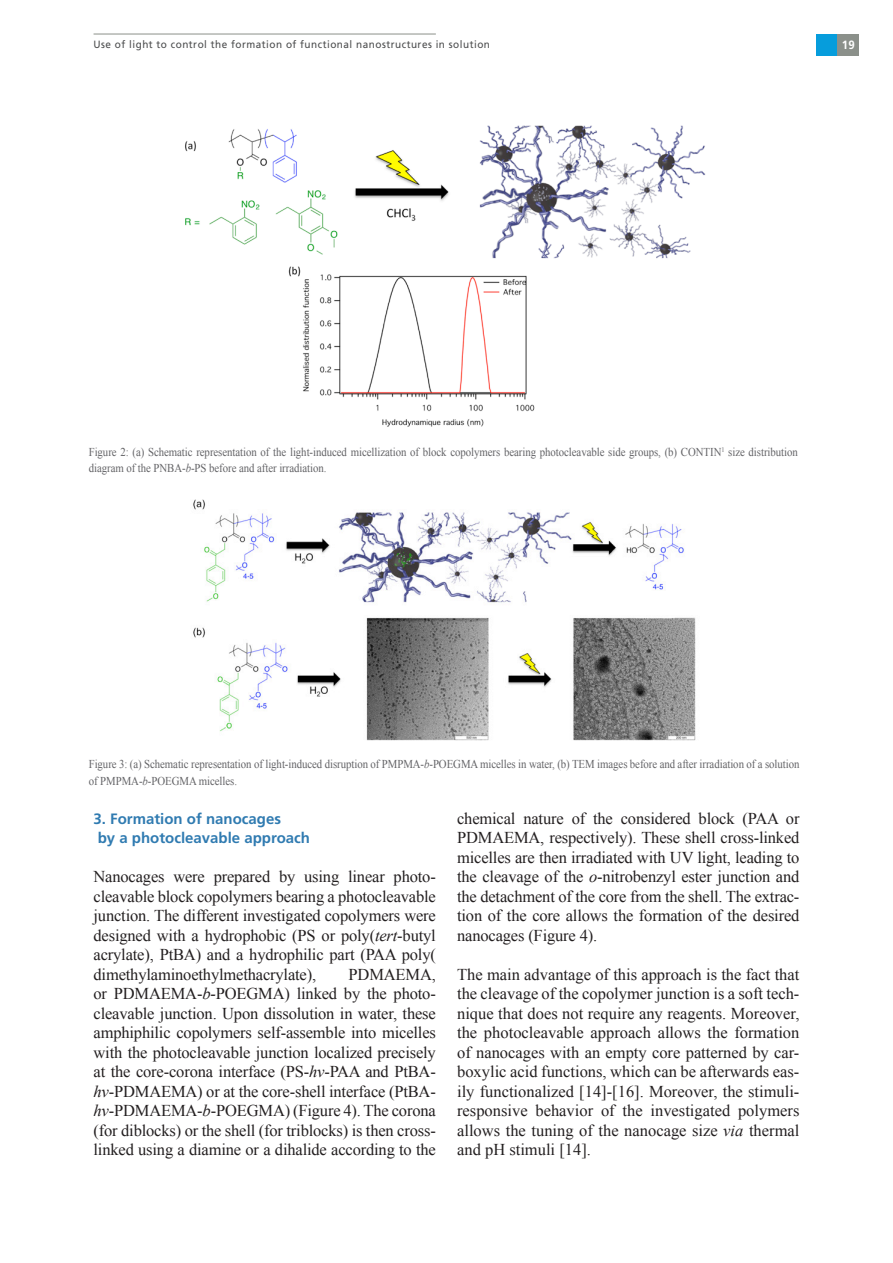
<style>
.page{position:relative;width:893px;height:1263px;background:#fff}
.page>*{position:absolute;margin:0;border:0;box-sizing:border-box;transform-origin:0 0}
.Normal__Web{font:16.5px/19.5px "Times New Roman";letter-spacing:-.01em;color:#231f20;text-align:justify}
.titre_texte{font:700 15px "Frutiger";color:#307bb1}
.LÉGENDE{font:12px/16.5px "Times New Roman";letter-spacing:-.005em;color:#636366;scale:.9 1}
.titre{font:700 12px "Frutiger";color:#fff;scale:.95 1}
.t1{font:10.5px "Frutiger";letter-spacing:.05em;color:#4b4c4d;scale:.95 1}
.s1{font-style:italic}
</style>
<div class="page">
<div style="left:816px;top:34px;width:22px;height:22px;background:#069ddc"></div>
<div style="left:838px;top:34px;width:21px;height:22px;background:#8b908a"></div>
<hr style="left:94px;top:34px;width:342px;height:1px;background:#8b908a">
<img style="left:193px;top:499px;width:503px;height:242px">
<img style="left:185px;top:125px;width:521px;height:302px">
<p class="t1" style="left:94px;top:38px;width:419px">Use of light to control the formation of functional nanostructures in solution</p>
<p class="titre" style="left:842px;top:38px;width:15px">19</p>
<p class="LÉGENDE" style="left:89px;top:443px;width:789px">Figure 2: (a) Schematic representation of the light-induced micellization of block copolymers bearing photocleavable side groups, (b) CONTIN<sup>1</sup> size distribution diagram of the PNBA-<span class="s1">b</span>-PS before and after irradiation.</p>
<p class="LÉGENDE" style="left:89px;top:756px;width:791px">Figure 3: (a) Schematic representation of light-induced disruption of PMPMA-<span class="s1">b</span>-POEGMA micelles in water, (b) TEM images before and after irradiation of a solution of PMPMA-<span class="s1">b</span>-POEGMA micelles.</p>
<p class="titre_texte" style="left:94px;top:810px;width:189px">3. Formation of nanocages</p>
<p class="titre_texte" style="left:98px;top:829px;width:214px">by a photocleavable approach</p>
<p class="Normal__Web" style="left:94px;top:867px;width:344px">Nanocages were prepared by using linear photo&shy;cleavable block copolymers bearing a photocleavable junction. The different investigated copolymers were designed with a hydrophobic (PS or poly(<span class="s1">tert</span>-butyl acrylate), PtBA) and a hydrophilic part (PAA poly( dimethylaminoethylmethacrylate),</p>
<p class="Normal__Web" style="left:457px;top:808px;width:344px">chemical nature of the considered block (PAA or PDMAEMA, respectively). These shell cross-linked micelles are then irradiated with UV light, leading to the cleavage of the <span class="s1">o</span>-nitrobenzyl ester junction and the detachment of the core from the shell. The extrac&shy;tion of the core allows the formation of the desired nanocages (Figure 4).</p>
<p class="Normal__Web" style="left:457px;top:964px;width:344px">The main advantage of this approach is the fact that the cleavage of the copolymer junction is a soft tech&shy;nique that does not require any reagents. Moreover, the photocleavable approach allows the formation of nanocages with an empty core patterned by car&shy;boxylic acid functions, which can be afterwards eas&shy;ily functionalized [14]-[16]. Moreover, the stimuli&shy;responsive behavior of the investigated polymers allows the tuning of the nanocage size <span class="s1">via</span> thermal and pH stimuli [14].</p>
<p class="Normal__Web" style="left:94px;top:964px;width:344px;text-indent:255px">PDMAEMA, or PDMAEMA-<span class="s1">b-</span>POEGMA) linked by the photo&shy;cleavable junction. Upon dissolution in water, these amphiphilic copolymers self-assemble into micelles with the photocleavable junction localized precisely at the core-corona interface (PS-<span class="s1">hv</span>-PAA and PtBA&shy;<span class="s1">hv</span>-PDMAEMA) or at the core-shell interface (PtBA&shy;<span class="s1">hv</span>-PDMAEMA-<span class="s1">b</span>-POEGMA) (Figure 4). The corona (for diblocks) or the shell (for triblocks) is then cross&shy;linked using a diamine or a dihalide according to the</p>
</div>
